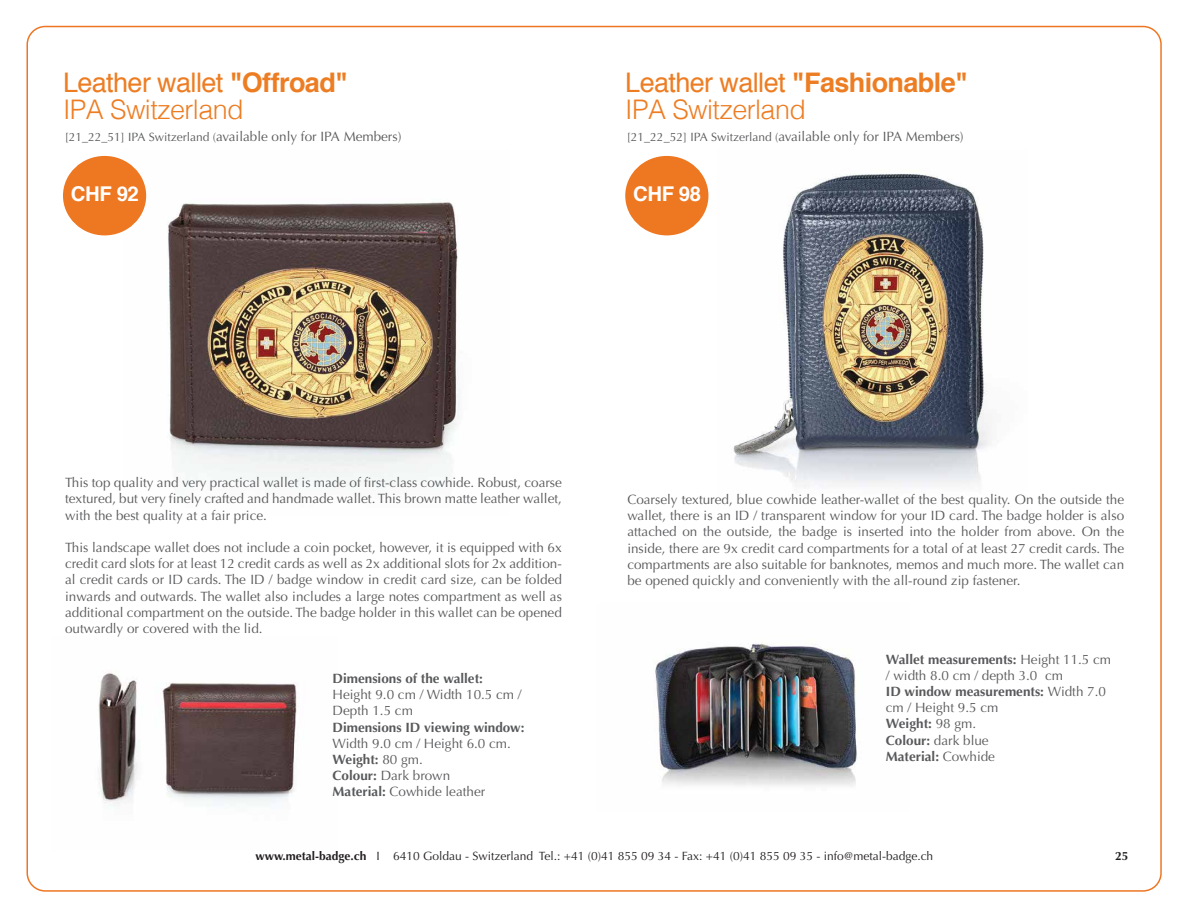
<style>
.page{position:relative;width:1188px;height:918px;background:#fff}
.page>*{position:absolute;margin:0;border:0;box-sizing:border-box;transform-origin:0 0}
.t1{font:300 27px/27px "Helvetica";letter-spacing:-.02em;color:#ed7d23}
.t2{font:700 20.4px "Helvetica";letter-spacing:-.02em;color:#fff}
.t3{font:13.5px/16.2px "Optima";color:#58595b;text-align:justify}
.t4{font:700 13.5px "Optima";color:#58595b}
.t5{font:12px "Optima";color:#231f20}
.t6{font:700 12px "Optima";color:#231f20}
.s1{font-weight:400}
.s2{font-weight:700}
.s3{font-size:12px}
</style>
<div class="page">
<img style="left:733px;top:174px;width:257px;height:313px">
<img style="left:123px;top:160px;width:336px;height:326px">
<img style="left:655px;top:642px;width:202px;height:145px">
<img style="left:98px;top:672px;width:199px;height:137px">
<div style="left:63px;top:156px;width:83px;height:79px;background:#e72;border-radius:50%"></div>
<div style="left:625px;top:156px;width:83px;height:79px;background:#e72;border-radius:50%"></div>
<h1 class="t1" style="left:63px;top:67px;width:287px"><span class="s1">Leather wallet</span> <span class="s2">"Offroad"<br></span>IPA Switzerland</h1>
<p class="t3" style="left:65px;top:129px;width:338px"><span class="s3">[21_22_51] IPA Switzerland (</span>available only for IPA Members)</p>
<h2 class="t2" style="left:71px;top:178px;width:69px">CHF 92</h2>
<h1 class="t1" style="left:625px;top:67px;width:344px"><span class="s1">Leather wallet</span> <span class="s2">"Fashionable"<br></span>IPA Switzerland</h1>
<p class="t3" style="left:627px;top:129px;width:338px"><span class="s3">[21_22_52] IPA Switzerland (</span>available only for IPA Members)</p>
<h2 class="t2" style="left:633px;top:178px;width:69px">CHF 98</h2>
<p class="t3" style="left:65px;top:475px;width:498px">This top quality and very practical wallet is made of first-class cowhide. Robust, coarse textured, but very finely crafted and handmade wallet. This brown matte leather wallet, with the best quality at a fair price.</p>
<p class="t3" style="left:65px;top:540px;width:498px">This landscape wallet does not include a coin pocket, however, it is equipped with 6x credit card slots for at least 12 credit cards as well as 2x additional slots for 2x addition&shy;al credit cards or ID cards. The ID / badge window in credit card size, can be folded inwards and outwards. The wallet also includes a large notes compartment as well as additional compartment on the outside. The badge holder in this wallet can be opened outwardly or covered with the lid.</p>
<p class="t4" style="left:333px;top:671px;width:152px">Dimensions of the wallet:</p>
<p class="t3" style="left:333px;top:687px;width:191px">Height 9.0 cm / Width 10.5 cm /<br>Depth 1.5 cm</p>
<p class="t4" style="left:333px;top:719px;width:193px">Dimensions ID viewing window:</p>
<p class="t3" style="left:333px;top:735px;width:180px;text-align:left">Width 9.0 cm / Height 6.0 cm.<br><span class="s2">Weight:</span> 80 gm.<br><span class="s2">Colour:</span> Dark brown<br><span class="s2">Material:</span> Cowhide leather</p>
<p class="t3" style="left:627px;top:492px;width:498px">Coarsely textured, blue cowhide leather-wallet of the best quality. On the outside the wallet, there is an ID / transparent window for your ID card. The badge holder is also attached on the outside, the badge is inserted into the holder from above. On the inside, there are 9x credit card compartments for a total of at least 27 credit cards. The compartments are also suitable for banknotes, memos and much more. The wallet can be opened quickly and conveniently with the all-round zip fastener.</p>
<p class="t3" style="left:886px;top:651px;width:227px;text-align:left"><span class="s2">Wallet measurements:</span> Height 11.5 cm / width 8.0 cm / depth 3.0 cm<br><span class="s2">ID window measurements:</span> Width 7.0 cm / Height 9.5 cm<br><span class="s2">Weight:</span> 98 gm.<br><span class="s2">Colour:</span> dark blue<br><span class="s2">Material:</span> Cowhide</p>
<p class="t5" style="left:255px;top:849px;width:679px"><span class="s2">www.metal-badge.ch</span> I 6410 Goldau - Switzerland Tel.: +41 (0)41 855 09 34 - Fax: +41 (0)41 855 09 35 - info@metal-badge.ch</p>
<p class="t6" style="left:1115px;top:849px;width:15px">25</p>
</div>
